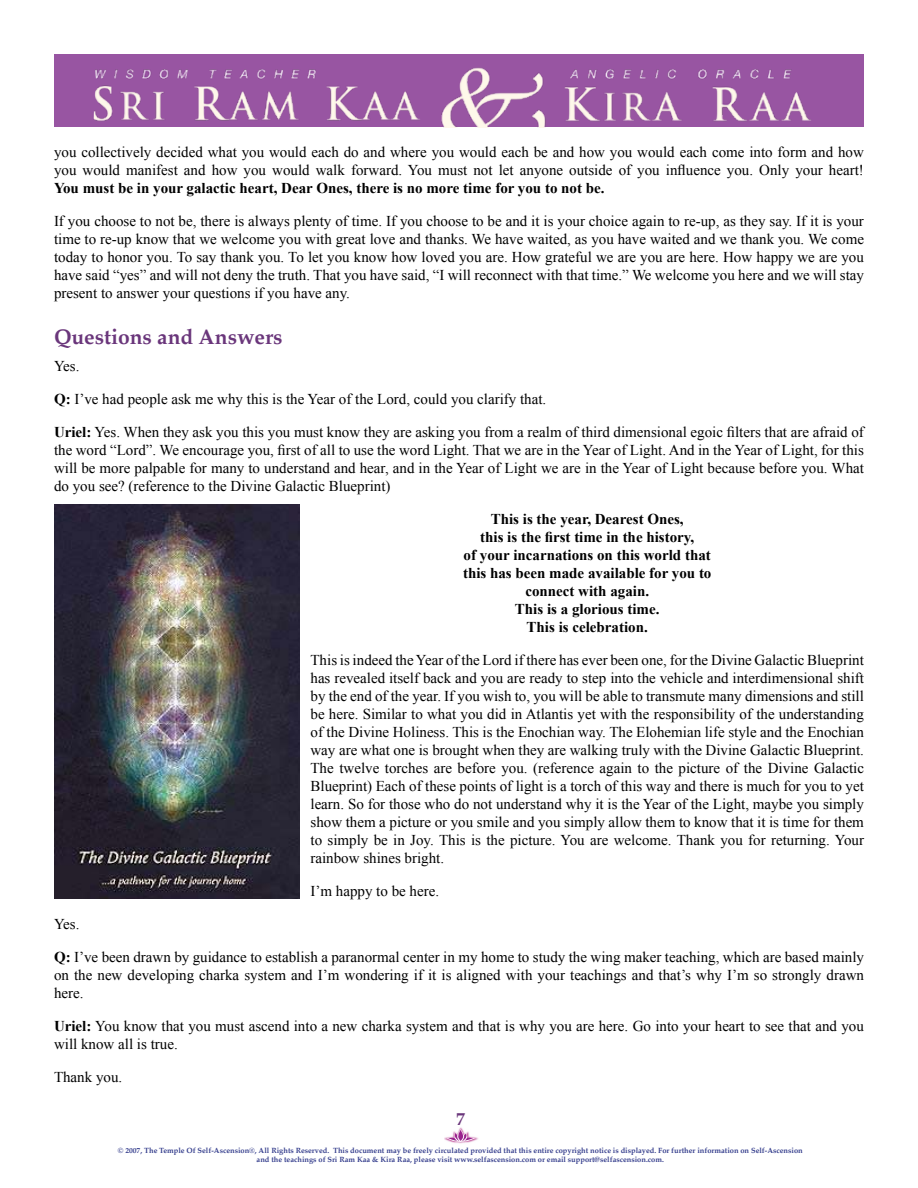
<style>
.page{position:relative;width:918px;height:1188px;background:#fff}
.page>*{position:absolute;margin:0;border:0;box-sizing:border-box;transform-origin:0 0}
.t1{font:700 21px "Palatino";color:#6a367b}
.t2{font:700 18px "Palatino";color:#6a367b}
.t3{font:15px/18px "Times New Roman";color:#000;text-align:justify}
.t4{font:700 15px/18px "Times New Roman";color:#000;text-align:center}
.t5{font:700 7.5px/9px "Palatino";color:#37408e;text-align:center}
.s1{font-weight:700}
</style>
<div class="page">
<div style="left:54px;top:54px;width:810px;height:10px;background:#9855a2"></div>
<img style="left:54px;top:64px;width:810px;height:63px">
<img style="left:445px;top:1127px;width:34px;height:17px">
<svg style="left:446px;top:1129px;width:30px;height:13px"></svg>
<img style="left:54px;top:505px;width:245px;height:394px">
<p class="t3" style="left:54px;top:145px;width:811px">you collectively decided what you would each do and where you would each be and how you would each come into form and how you would manifest and how you would walk forward. You must not let anyone outside of you influence you. Only your heart!</p>
<p class="t4" style="left:54px;top:181px;width:552px">You must be in your galactic heart, Dear Ones, there is no more time for you to not be.</p>
<p class="t3" style="left:54px;top:212px;width:812px">If you choose to not be, there is always plenty of time. If you choose to be and it is your choice again to re-up, as they say. If it is your time to re-up know that we welcome you with great love and thanks. We have waited, as you have waited and we thank you. We come today to honor you. To say thank you. To let you know how loved you are. How grateful we are you are here. How happy we are you have said “yes” and will not deny the truth. That you have said, “I will reconnect with that time.” We welcome you here and we will stay present to answer your questions if you have any.</p>
<h1 class="t1" style="left:54px;top:329px;width:230px">Questions and Answers</h1>
<p class="t3" style="left:54px;top:359px;width:27px">Yes.</p>
<p class="t3" style="left:54px;top:392px;width:494px"><span class="s1">Q:</span> I’ve had people ask me why this is the Year of the Lord, could you clarify that.</p>
<p class="t3" style="left:54px;top:423px;width:812px"><span class="s1">Uriel:</span> Yes. When they ask you this you must know they are asking you from a realm of third dimensional egoic filters that are afraid of the word “Lord”. We encourage you, first of all to use the word Light. That we are in the Year of Light. And in the Year of Light, for this will be more palpable for many to understand and hear, and in the Year of Light we are in the Year of Light because before you. What do you see? (reference to the Divine Galactic Blueprint)</p>
<p class="t4" style="left:463px;top:512px;width:250px">This is the year, Dearest Ones,<br>this is the first time in the history,<br>of your incarnations on this world that this has been made available for you to connect with again.<br>This is a glorious time.<br>This is celebration.</p>
<p class="t3" style="left:311px;top:653px;width:555px">This is indeed the Year of the Lord if there has ever been one, for the Divine Galactic Blueprint has revealed itself back and you are ready to step into the vehicle and interdimensional shift by the end of the year. If you wish to, you will be able to transmute many dimensions and still be here. Similar to what you did in Atlantis yet with the responsibility of the understanding of the Divine Holiness. This is the Enochian way. The Elohemian life style and the Enochian way are what one is brought when they are walking truly with the Divine Galactic Blueprint.<br>The twelve torches are before you. (reference again to the picture of the Divine Galactic Blueprint) Each of these points of light is a torch of this way and there is much for you to yet learn. So for those who do not understand why it is the Year of the Light, maybe you simply show them a picture or you smile and you simply allow them to know that it is time for them to simply be in Joy. This is the picture. You are welcome. Thank you for returning. Your rainbow shines bright.</p>
<p class="t3" style="left:311px;top:884px;width:130px">I’m happy to be here.</p>
<p class="t3" style="left:54px;top:917px;width:27px">Yes.</p>
<p class="t3" style="left:54px;top:950px;width:812px"><span class="s1">Q:</span> I’ve been drawn by guidance to establish a paranormal center in my home to study the wing maker teaching, which are based mainly on the new developing charka system and I’m wondering if it is aligned with your teachings and that’s why I’m so strongly drawn here.</p>
<p class="t3" style="left:54px;top:1019px;width:811px"><span class="s1">Uriel:</span> You know that you must ascend into a new charka system and that is why you are here. Go into your heart to see that and you will know all is true.</p>
<p class="t3" style="left:54px;top:1070px;width:70px">Thank you.</p>
<p class="t2" style="left:456px;top:1112px;width:10px">7</p>
<p class="t5" style="left:118px;top:1147px;width:686px">© 2007, The Temple Of Self-Ascension®, All Rights Reserved. This document may be freely circulated provided that this entire copyright notice is displayed. For further information on Self-Ascension and the teachings of Sri Ram Kaa &amp; Kira Raa, please visit www.selfascension.com or email support@selfascension.com.</p>
</div>
